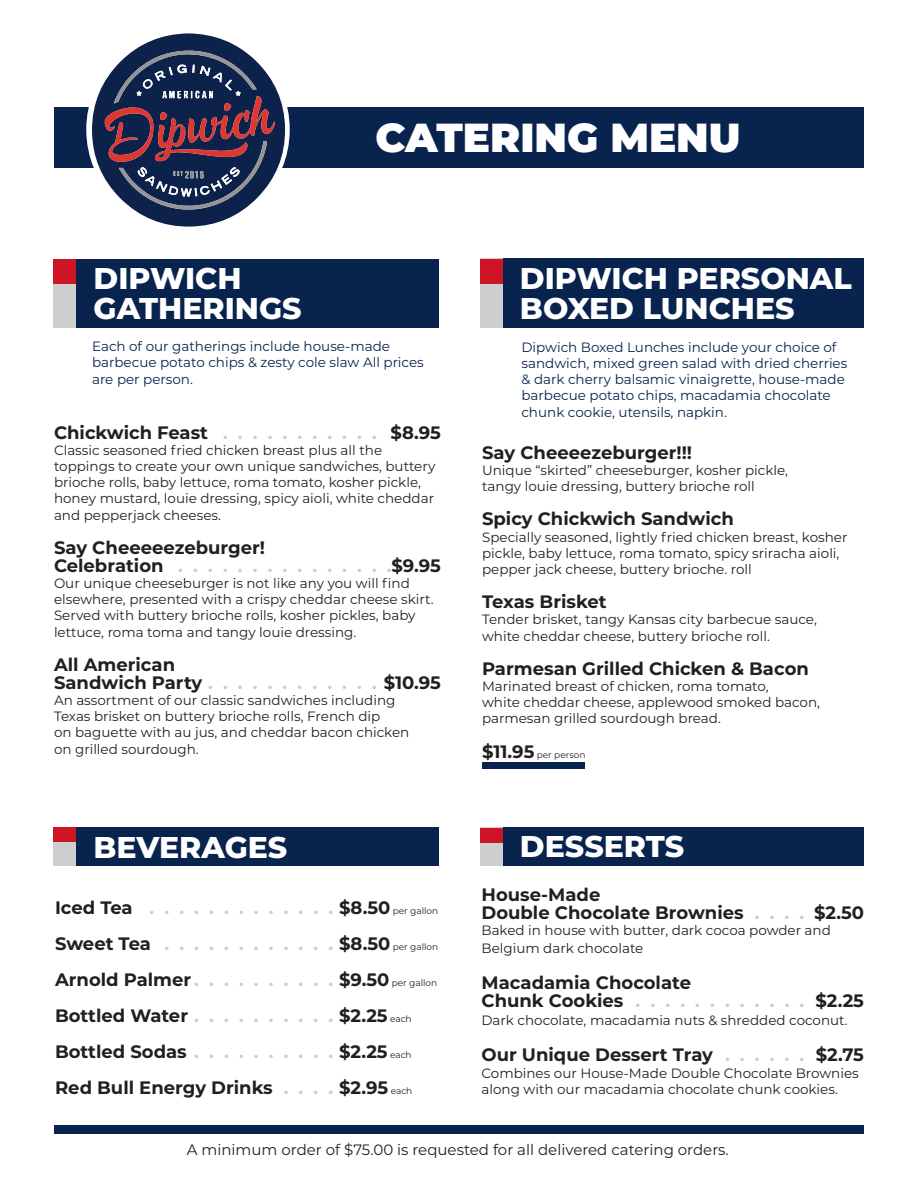
<style>
.page{position:relative;width:918px;height:1188px;background:#fff}
.page>*{position:absolute;margin:0;border:0;box-sizing:border-box;transform-origin:0 0}
.t1{font:900 40.5px "Montserrat";color:#fff}
.t2{font:800 30px/30px "Montserrat";color:#fff}
.t3{font:700 18px "Montserrat";color:#231f20}
.t4{font:15px "Montserrat";color:#231f20}
.t5{font:13.5px/16.2px "Montserrat";color:#231f20}
.t6{font:13.5px/16.2px "Montserrat";color:#07234e}
.t7{font:9px "Montserrat";color:#231f20}
.s1{font-weight:700;font-size:18px}
.s2{color:#cdced0}
.s3{font-weight:400;font-size:9px}
</style>
<div class="page">
<div style="left:54px;top:107px;width:810px;height:60px;background:#07234e"></div>
<div style="left:86px;top:28px;width:204px;height:203px;background:#fff;border-radius:50%"></div>
<svg style="left:92px;top:33px;width:193px;height:194px"></svg>
<div style="left:54px;top:1125px;width:810px;height:9px;background:#07234e"></div>
<div style="left:76px;top:828px;width:363px;height:38px;background:#07234e"></div>
<div style="left:54px;top:828px;width:22px;height:38px;background:#cdced0"></div>
<div style="left:503px;top:827px;width:361px;height:39px;background:#07234e"></div>
<div style="left:480px;top:827px;width:23px;height:39px;background:#cdced0"></div>
<div style="left:76px;top:259px;width:363px;height:69px;background:#07234e"></div>
<div style="left:54px;top:259px;width:22px;height:69px;background:#cdced0"></div>
<div style="left:503px;top:259px;width:361px;height:69px;background:#07234e"></div>
<div style="left:480px;top:259px;width:23px;height:69px;background:#cdced0"></div>
<div style="left:482px;top:762px;width:103px;height:6px;background:#07234e"></div>
<div style="left:54px;top:260px;width:22px;height:24px;background:#cd1525"></div>
<div style="left:480px;top:260px;width:23px;height:24px;background:#cd1525"></div>
<div style="left:54px;top:828px;width:22px;height:14px;background:#cd1525"></div>
<div style="left:480px;top:828px;width:23px;height:15px;background:#cd1525"></div>
<p class="t2" style="left:94px;top:262px;width:150px">DIPWICH</p>
<p class="t2" style="left:94px;top:292px;width:210px">GATHERINGS</p>
<p class="t1" style="left:375px;top:107px;width:367px">CATERING MENU</p>
<p class="t2" style="left:520px;top:262px;width:333px">DIPWICH PERSONAL<br>BOXED LUNCHES</p>
<p class="t6" style="left:92px;top:338px;width:333px">Each of our gatherings include house-made barbecue potato chips &amp; zesty cole slaw All prices are per person.</p>
<p class="t3" style="left:54px;top:419px;width:156px">Chickwich Feast</p>
<p class="t3" style="left:391px;top:419px;width:52px">$8.95</p>
<p class="t5" style="left:54px;top:442px;width:383px">Classic seasoned fried chicken breast plus all the toppings to create your own unique sandwiches, buttery brioche rolls, baby lettuce, roma tomato, kosher pickle, honey mustard, louie dressing, spicy aioli, white cheddar and pepperjack cheeses.</p>
<p class="t3" style="left:54px;top:535px;width:213px">Say Cheeeeezeburger!</p>
<p class="t3" style="left:54px;top:553px;width:111px">Celebration</p>
<p class="t3" style="left:392px;top:553px;width:51px">$9.95</p>
<p class="t5" style="left:54px;top:575px;width:381px">Our unique cheeseburger is not like any you will find elsewhere, presented with a crispy cheddar cheese skirt.<br>Served with buttery brioche rolls, kosher pickles, baby lettuce, roma toma and tangy louie dressing.</p>
<p class="t3" style="left:54px;top:652px;width:123px">All American</p>
<p class="t3" style="left:54px;top:670px;width:150px">Sandwich Party</p>
<p class="t3" style="left:384px;top:670px;width:59px">$10.95</p>
<p class="t5" style="left:54px;top:692px;width:343px">An assortment of our classic sandwiches including</p>
<p class="t5" style="left:54px;top:708px;width:328px">Texas brisket on buttery brioche rolls, French dip</p>
<p class="t5" style="left:54px;top:724px;width:357px">on baguette with au jus, and cheddar bacon chicken</p>
<p class="t5" style="left:54px;top:740px;width:146px">on grilled sourdough.</p>
<p class="t6" style="left:521px;top:338px;width:327px">Dipwich Boxed Lunches include your choice of sandwich, mixed green salad with dried cherries &amp; dark cherry balsamic vinaigrette, house-made barbecue potato chips, macadamia chocolate chunk cookie, utensils, napkin.</p>
<p class="t3" style="left:482px;top:439px;width:212px">Say Cheeeezeburger!!!</p>
<p class="t5" style="left:482px;top:462px;width:308px">Unique “skirted” cheeseburger, kosher pickle,</p>
<p class="t5" style="left:482px;top:478px;width:274px">tangy louie dressing, buttery brioche roll</p>
<p class="t3" style="left:482px;top:506px;width:253px">Spicy Chickwich Sandwich</p>
<p class="t5" style="left:482px;top:528px;width:367px">Specially seasoned, lightly fried chicken breast, kosher pickle, baby lettuce, roma tomato, spicy sriracha aioli, pepper jack cheese, buttery brioche. roll</p>
<p class="t3" style="left:482px;top:589px;width:126px">Texas Brisket</p>
<p class="t5" style="left:482px;top:611px;width:336px">Tender brisket, tangy Kansas city barbecue sauce,</p>
<p class="t5" style="left:482px;top:627px;width:289px">white cheddar cheese, buttery brioche roll.</p>
<p class="t3" style="left:482px;top:655px;width:328px">Parmesan Grilled Chicken &amp; Bacon</p>
<p class="t5" style="left:482px;top:678px;width:288px">Marinated breast of chicken, roma tomato,</p>
<p class="t5" style="left:482px;top:694px;width:340px">white cheddar cheese, applewood smoked bacon, parmesan grilled sourdough bread.</p>
<p class="t7" style="left:482px;top:748px;width:105px"><span class="s1">$11.95</span> per person</p>
<p class="t2" style="left:94px;top:830px;width:195px">BEVERAGES</p>
<p class="t2" style="left:520px;top:830px;width:166px">DESSERTS</p>
<p class="t3" style="left:55px;top:895px;width:79px">Iced Tea</p>
<p class="t7" style="left:339px;top:905px;width:101px"><span class="s1">$8.50</span> per gallon</p>
<p class="t3" style="left:55px;top:931px;width:97px">Sweet Tea</p>
<p class="t7" style="left:339px;top:941px;width:101px"><span class="s1">$8.50</span> per gallon</p>
<p class="t3" style="left:55px;top:967px;width:262px">Arnold Palmer <span class="s2">. . . . . . . . .</span></p>
<p class="t7" style="left:339px;top:977px;width:100px"><span class="s1">$9.50</span> per gallon</p>
<p class="t3" style="left:55px;top:1003px;width:135px">Bottled Water</p>
<p class="t3" style="left:339px;top:1003px;width:74px">$2.25 <span class="s3">each</span></p>
<p class="t3" style="left:55px;top:1039px;width:133px">Bottled Sodas</p>
<p class="t3" style="left:339px;top:1039px;width:74px">$2.25 <span class="s3">each</span></p>
<p class="t3" style="left:55px;top:1075px;width:219px">Red Bull Energy Drinks</p>
<p class="t3" style="left:339px;top:1075px;width:75px">$2.95 <span class="s3">each</span></p>
<p class="t3" style="left:482px;top:882px;width:120px">House-Made</p>
<p class="t3" style="left:482px;top:900px;width:264px">Double Chocolate Brownies</p>
<p class="t3" style="left:814px;top:900px;width:51px">$2.50</p>
<p class="t5" style="left:482px;top:921px;width:351px;line-height:18px">Baked in house with butter, dark cocoa powder and<br>Belgium dark chocolate</p>
<p class="t3" style="left:482px;top:970px;width:211px">Macadamia Chocolate</p>
<p class="t3" style="left:482px;top:988px;width:143px">Chunk Cookies</p>
<p class="t3" style="left:815px;top:988px;width:50px">$2.25</p>
<p class="t5" style="left:482px;top:1012px;width:368px">Dark chocolate, macadamia nuts &amp; shredded coconut.</p>
<p class="t3" style="left:482px;top:1042px;width:233px">Our Unique Dessert Tray</p>
<p class="t3" style="left:816px;top:1042px;width:50px">$2.75</p>
<p class="t5" style="left:482px;top:1064px;width:379px">Combines our House-Made Double Chocolate Brownies along with our macadamia chocolate chunk cookies.</p>
<p class="t4" style="left:187px;top:1139px;width:544px">A minimum order of $75.00 is requested for all delivered catering orders.</p>
</div>
